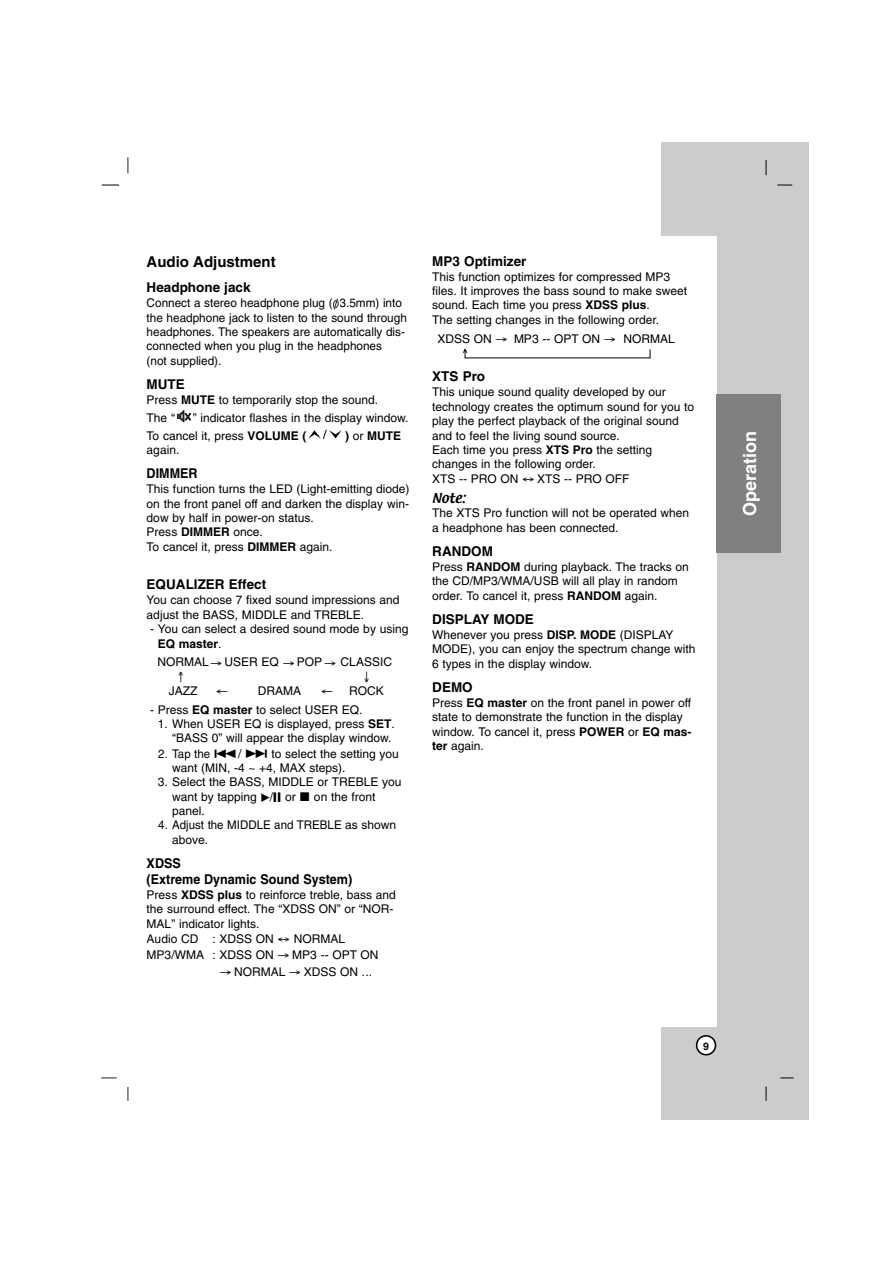
<style>
.page{position:relative;width:893px;height:1263px;background:#fff}
.page>*{position:absolute;margin:0;border:0;box-sizing:border-box;transform-origin:0 0}
.t1{font:700 18px "Helvetica";color:#fff}
.t2{font:700 15px "Helvetica";color:#000}
.t3{font:700 13.5px "Helvetica";color:#000}
.t4{font:700 13.5px/16.2px "Helvetica";color:#000;scale:.93 1}
.t5{font:12px/14.4px "Helvetica";color:#000}
.t6{font:12px/13.8px "Helvetica";color:#000;scale:.96 1}
.t7{font:700 12px "Helvetica";color:#000}
.t8{font:12px "Textile";color:#000}
.t9{font:700 10.5px "Helvetica";color:#000}
.s1{font-weight:700}
.s2{font-weight:400}
.s3{font-family:"Sony PS Common"}
</style>
<div class="page">
<svg style="left:127px;top:157px;width:1px;height:16px"></svg>
<svg style="left:101px;top:1078px;width:15px;height:1px"></svg>
<svg style="left:127px;top:1087px;width:1px;height:14px"></svg>
<div style="left:661px;top:143px;width:147px;height:977px;background:#ccc"></div>
<div style="left:581px;top:237px;width:135px;height:790px;background:#fff"></div>
<svg style="left:695px;top:1035px;width:21px;height:20px"></svg>
<svg style="left:308px;top:430px;width:33px;height:9px"></svg>
<svg style="left:177px;top:411px;width:14px;height:11px"></svg>
<svg style="left:333px;top:298px;width:5px;height:12px"></svg>
<svg style="left:102px;top:185px;width:17px;height:1px"></svg>
<svg style="left:780px;top:1078px;width:13px;height:1px"></svg>
<svg style="left:765px;top:1087px;width:1px;height:14px"></svg>
<svg style="left:765px;top:160px;width:1px;height:16px"></svg>
<svg style="left:777px;top:185px;width:15px;height:1px"></svg>
<div style="left:716px;top:394px;width:64px;height:158px;background:#808080"></div>
<svg style="left:463px;top:348px;width:187px;height:11px"></svg>
<p class="t2" style="left:147px;top:256px;width:130px">Audio Adjustment</p>
<p class="t3" style="left:147px;top:282px;width:105px">Headphone jack</p>
<p class="t5" style="left:147px;top:297px;width:262px">Connect a stereo headphone plug ( 3.5mm) into the headphone jack to listen to the sound through headphones. The speakers are automatically dis&shy;connected when you plug in the headphones<br>(not supplied).</p>
<p class="t3" style="left:147px;top:379px;width:40px">MUTE</p>
<p class="t5" style="left:147px;top:392px;width:233px;line-height:17.7px">Press <span class="s1">MUTE</span> to temporarily stop the sound.<br>The “</p>
<p class="t5" style="left:147px;top:410px;width:263px;line-height:18.1px;text-indent:46px">” indicator flashes in the display window.<br>To cancel it, press <span class="s1">VOLUME (</span></p>
<p class="t7" style="left:345px;top:431px;width:57px">) <span class="s2">or</span> MUTE</p>
<p class="t5" style="left:147px;top:444px;width:34px">again.</p>
<p class="t4" style="left:147px;top:467px;width:56px">DIMMER</p>
<p class="t5" style="left:147px;top:483px;width:264px">This function turns the LED (Light-emitting diode) on the front panel off and darken the display win&shy;dow by half in power-on status.<br>Press <span class="s1">DIMMER</span> once.<br>To cancel it, press <span class="s1">DIMMER</span> again.</p>
<p class="t3" style="left:147px;top:580px;width:121px">EQUALIZER Effect</p>
<p class="t5" style="left:147px;top:594px;width:254px">You can choose 7 fixed sound impressions and adjust the BASS, MIDDLE and TREBLE.</p>
<p class="t5" style="left:158px;top:623px;width:252px;text-indent:-8px">- You can select a desired sound mode by using<br><span class="s1">EQ master</span>.</p>
<p class="t5" style="left:157px;top:656px;width:236px">NORMAL → USER EQ → POP → CLASSIC</p>
<p class="t5" style="left:169px;top:685px;width:30px">JAZZ</p>
<p class="t5" style="left:258px;top:685px;width:45px">DRAMA</p>
<p class="t5" style="left:349px;top:685px;width:36px">ROCK</p>
<p class="t5" style="left:150px;top:703px;width:214px">- Press <span class="s1">EQ master</span> to select USER EQ.</p>
<p class="t5" style="left:158px;top:718px;width:238px;text-align:right">1. When USER EQ is displayed, press <span class="s1">SET</span>. “BASS 0” will appear the display window.</p>
<p class="t6" style="left:172px;top:748px;width:238px;text-indent:-14px">2. Tap the <span class="s3">.</span>/ <span class="s3">&gt;</span> to select the setting you want (MIN, -4 ~ +4, MAX steps).</p>
<p class="t5" style="left:172px;top:775px;width:231px;line-height:15.3px;text-indent:-14px">3. Select the BASS, MIDDLE or TREBLE you want by tapping <span class="s3">B</span>/<span class="s3">]]</span> or <span class="s3">x</span> on the front</p>
<p class="t5" style="left:172px;top:805px;width:34px">panel.</p>
<p class="t6" style="left:172px;top:819px;width:235px;line-height:14.4px;text-indent:-14px">4. Adjust the MIDDLE and TREBLE as shown above.</p>
<p class="t4" style="left:147px;top:856px;width:222px">XDSS<br>(Extreme Dynamic Sound System)</p>
<p class="t5" style="left:147px;top:888px;width:251px;line-height:15px">Press <span class="s1">XDSS plus</span> to reinforce treble, bass and the surround effect. The “XDSS ON” or “NOR-MAL” indicator lights.<br>Audio CD : XDSS ON ↔ NORMAL MP3/WMA : XDSS ON → MP3 -- OPT ON</p>
<p class="t5" style="left:219px;top:965px;width:154px">→ NORMAL → XDSS ON ...</p>
<p class="t3" style="left:432px;top:256px;width:96px">MP3 Optimizer</p>
<p class="t5" style="left:432px;top:270px;width:256px">This function optimizes for compressed MP3 files. It improves the bass sound to make sweet sound. Each time you press <span class="s1">XDSS plus</span>.<br>The setting changes in the following order.</p>
<p class="t5" style="left:437px;top:333px;width:239px">XDSS ON → MP3 -- OPT ON → NORMAL</p>
<p class="t3" style="left:432px;top:372px;width:54px">XTS Pro</p>
<p class="t5" style="left:432px;top:386px;width:263px">This unique sound quality developed by our technology creates the optimum sound for you to play the perfect playback of the original sound and to feel the living sound source.<br>Each time you press <span class="s1">XTS Pro</span> the setting changes in the following order.<br>XTS -- PRO ON ↔ XTS -- PRO OFF</p>
<p class="t8" style="left:432px;top:491px;width:35px">Note:</p>
<p class="t5" style="left:432px;top:507px;width:258px">The XTS Pro function will not be operated when a headphone has been connected.</p>
<p class="t3" style="left:432px;top:546px;width:62px">RANDOM</p>
<p class="t5" style="left:432px;top:561px;width:258px">Press <span class="s1">RANDOM</span> during playback. The tracks on the CD/MP3/WMA/USB will all play in random order. To cancel it, press <span class="s1">RANDOM</span> again.</p>
<p class="t3" style="left:432px;top:614px;width:103px">DISPLAY MODE</p>
<p class="t5" style="left:432px;top:629px;width:265px">Whenever you press <span class="s1">DISP. MODE</span> (DISPLAY<br>MODE), you can enjoy the spectrum change with<br>6 types in the display window.</p>
<p class="t3" style="left:432px;top:682px;width:42px">DEMO</p>
<p class="t5" style="left:432px;top:696px;width:261px">Press <span class="s1">EQ master</span> on the front panel in power off state to demonstrate the function in the display window. To cancel it, press <span class="s1">POWER</span> or <span class="s1">EQ mas&shy;ter</span> again.</p>
<p class="t9" style="left:703px;top:1042px;width:7px">9</p>
<h1 class="t1" style="left:743px;top:516px;width:86px;rotate:-90deg">Operation</h1>
</div>
